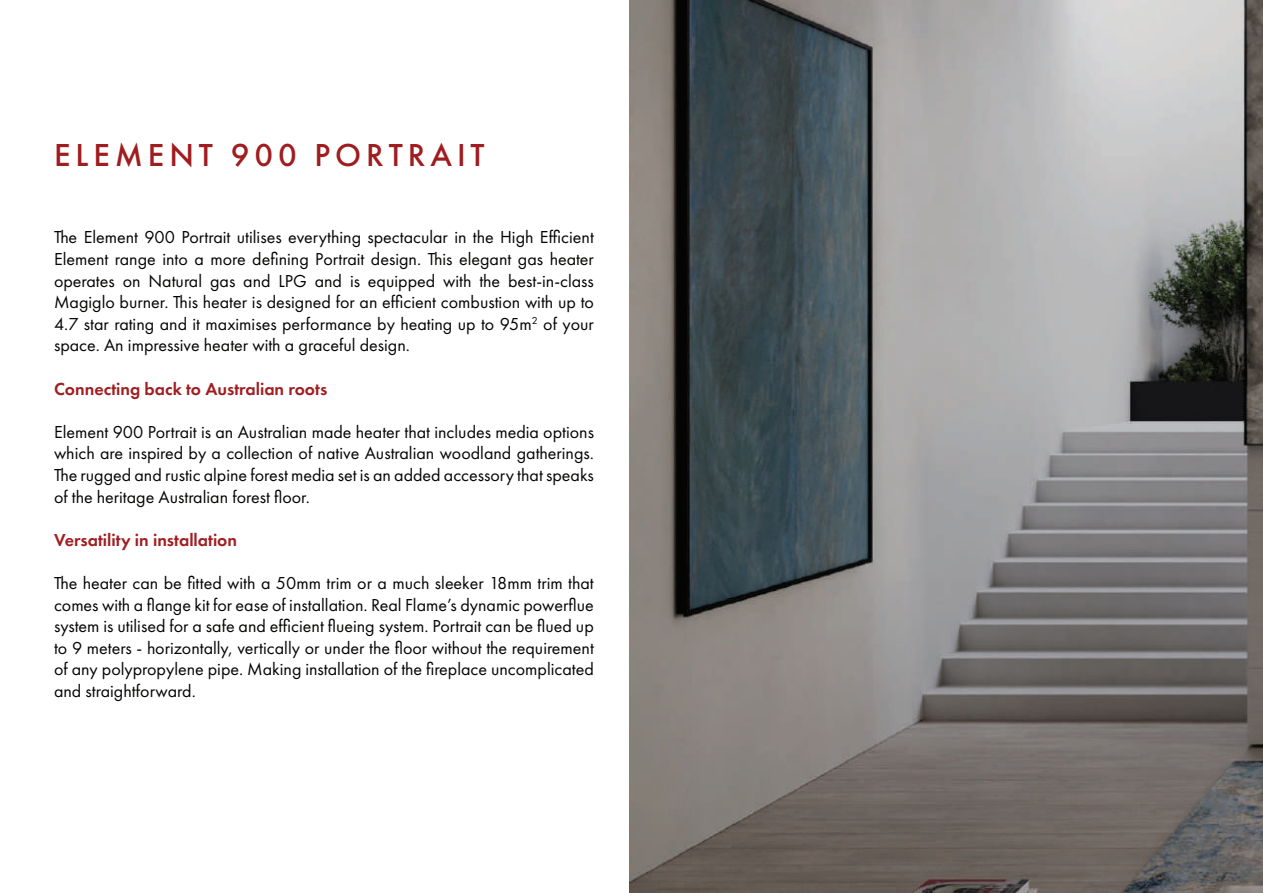
<style>
.page{position:relative;width:1263px;height:893px;background:#fff}
.page>*{position:absolute;margin:0;border:0;box-sizing:border-box;transform-origin:0 0}
.t1{font:500 33px "Futura PT";letter-spacing:.15em;color:#9f1c1f}
.t2{font:18px/21.6px "Futura PT";color:#040503;text-align:justify}
.t3{font:600 18px "Futura PT";color:#9f1e21}
</style>
<div class="page">
<img style="left:629px;top:0;width:634px;height:893px">
<h1 class="t1" style="left:54px;top:135px;width:432px">ELEMENT 900 PORTRAIT</h1>
<p class="t2" style="left:54px;top:226px;width:541px">The Element 900 Portrait utilises everything spectacular in the High Efficient Element range into a more defining Portrait design. This elegant gas heater operates on Natural gas and LPG and is equipped with the best-in-class Magiglo burner. This heater is designed for an efficient combustion with up to 4.7 star rating and it maximises performance by heating up to 95m<sup>2</sup> of your space. An impressive heater with a graceful design.</p>
<p class="t3" style="left:54px;top:377px;width:275px">Connecting back to Australian roots</p>
<p class="t2" style="left:54px;top:421px;width:541px">Element 900 Portrait is an Australian made heater that includes media options which are inspired by a collection of native Australian woodland gatherings.<br>The rugged and rustic alpine forest media set is an added accessory that speaks of the heritage Australian forest floor.</p>
<p class="t3" style="left:54px;top:528px;width:185px">Versatility in installation</p>
<p class="t2" style="left:54px;top:572px;width:541px">The heater can be fitted with a 50mm trim or a much sleeker 18mm trim that comes with a flange kit for ease of installation. Real Flame’s dynamic powerflue system is utilised for a safe and efficient flueing system. Portrait can be flued up to 9 meters - horizontally, vertically or under the floor without the requirement of any polypropylene pipe. Making installation of the fireplace uncomplicated and straightforward.</p>
</div>
